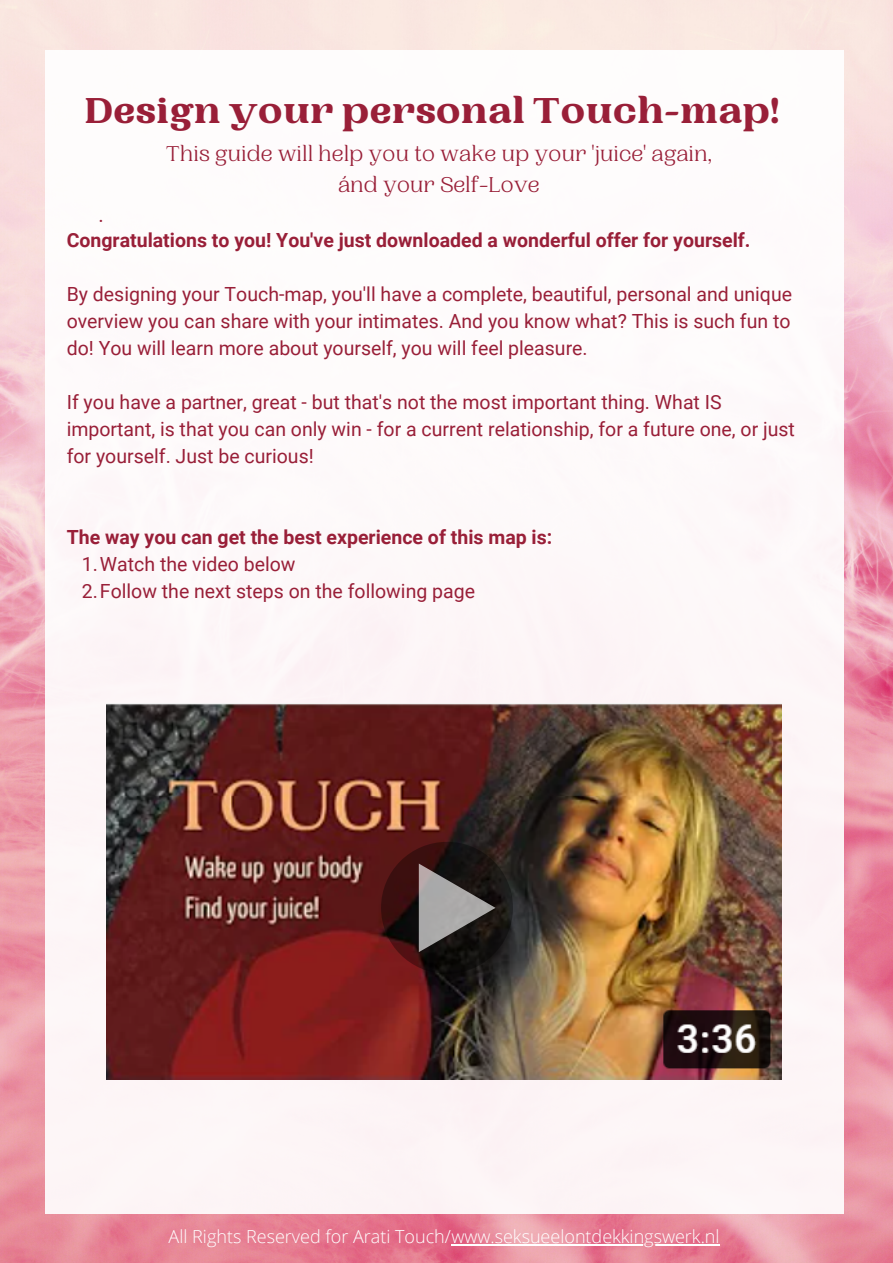
<style>
.page{position:relative;width:893px;height:1263px;background:#fff}
.page>*{position:absolute;margin:0;border:0;box-sizing:border-box;transform-origin:0 0}
.t1{font:900 37.88px "PP Woodland";color:#991f38}
.t2{font:22.5px/31px "PP Woodland";color:#991f38;text-align:center}
.t3{font:20.25px "Roboto";color:#991f38}
.t4{font:19.5px/27px "Roboto";color:#991f38}
.t5{font:700 19.5px "Roboto";color:#991f38}
.t6{font:300 18px "Open Sans";color:#fff}
</style>
<div class="page">
<img style="left:0;top:0;width:893px;height:1263px">
<div style="left:45px;top:50px;width:798px;height:1164px;background:#fff"></div>
<img style="left:107px;top:704px;width:675px;height:376px">
<hr style="left:451px;top:1244px;width:269px;height:2px;background:#fff">
<svg style="left:381px;top:842px;width:132px;height:132px;background:#240f0f"></svg>
<svg style="left:419px;top:863px;width:76px;height:89px;background:#615d5c"></svg>
<h1 class="t1" style="left:84px;top:89px;width:697px">Design your personal Touch-map!</h1>
<p class="t2" style="left:166px;top:139px;width:548px">This guide will help you to wake up your 'juice' again, ánd your Self-Love</p>
<p class="t3" style="left:99px;top:203px;width:7px">.</p>
<p class="t5" style="left:67px;top:229px;width:685px">Congratulations to you! You've just downloaded a wonderful offer for yourself.</p>
<p class="t4" style="left:67px;top:281px;width:727px;text-align:justify">By designing your Touch-map, you'll have a complete, beautiful, personal and unique overview you can share with your intimates. And you know what? This is such fun to do! You will learn more about yourself, you will feel pleasure.</p>
<p class="t4" style="left:67px;top:389px;width:729px">If you have a partner, great - but that's not the most important thing. What IS important, is that you can only win - for a current relationship, for a future one, or just for yourself. Just be curious!</p>
<p class="t5" style="left:67px;top:526px;width:487px">The way you can get the best experience of this map is:</p>
<p class="t4" style="left:82px;top:551px;width:394px">1.Watch the video below<br>2.Follow the next steps on the following page</p>
<p class="t6" style="left:169px;top:1224px;width:552px">All Rights Reserved for Arati Touch/www.seksueelontdekkingswerk.nl</p>
</div>
